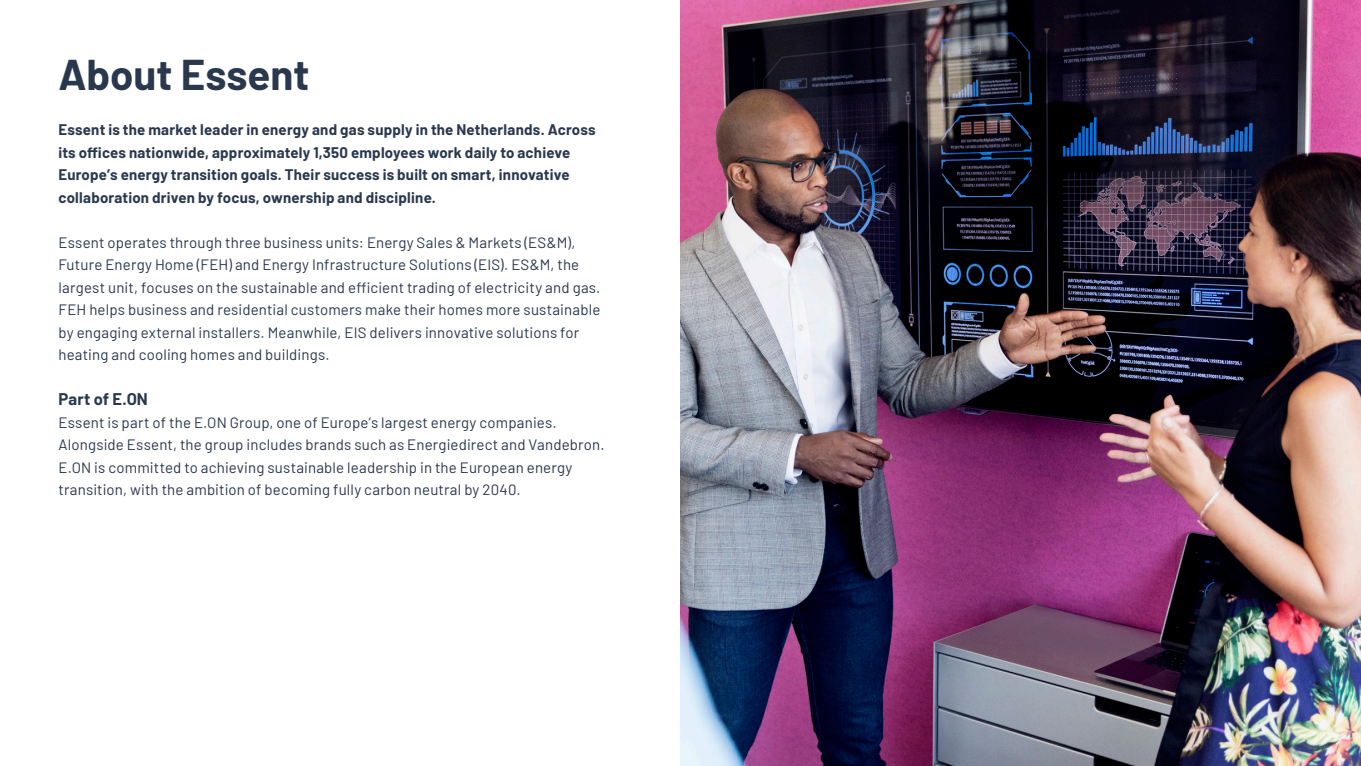
<style>
.page{position:relative;width:1361px;height:766px;background:#fff}
.page>*{position:absolute;margin:0;border:0;box-sizing:border-box;transform-origin:0 0}
.t1{font:700 42px "Barlow";color:#2a384e}
.t2{font:700 16.5px "Barlow";letter-spacing:.01em;color:#2a384e}
.t3{font:15px/22.5px "Barlow";letter-spacing:.01em;color:#2a384e}
.t4{font:700 15px/22.5px "Barlow";letter-spacing:.015em;color:#2a384e}
</style>
<div class="page">
<img style="left:680px;top:0;width:681px;height:765px">
<p class="t1" style="left:58px;top:44px;width:252px">About Essent</p>
<p class="t4" style="left:58px;top:117px;width:539px">Essent is the market leader in energy and gas supply in the Netherlands. Across its offices nationwide, approximately 1,350 employees work daily to achieve Europe’s energy transition goals. Their success is built on smart, innovative collaboration driven by focus, ownership and discipline.</p>
<p class="t3" style="left:58px;top:230px;width:543px">Essent operates through three business units: Energy Sales &amp; Markets (ES&amp;M), Future Energy Home (FEH) and Energy Infrastructure Solutions (EIS). ES&amp;M, the largest unit, focuses on the sustainable and efficient trading of electricity and gas.<br>FEH helps business and residential customers make their homes more sustainable by engaging external installers. Meanwhile, EIS delivers innovative solutions for heating and cooling homes and buildings.</p>
<p class="t2" style="left:58px;top:387px;width:91px">Part of E.ON</p>
<p class="t3" style="left:58px;top:410px;width:548px">Essent is part of the E.ON Group, one of Europe’s largest energy companies.<br>Alongside Essent, the group includes brands such as Energiedirect and Vandebron.<br>E.ON is committed to achieving sustainable leadership in the European energy transition, with the ambition of becoming fully carbon neutral by 2040.</p>
</div>
